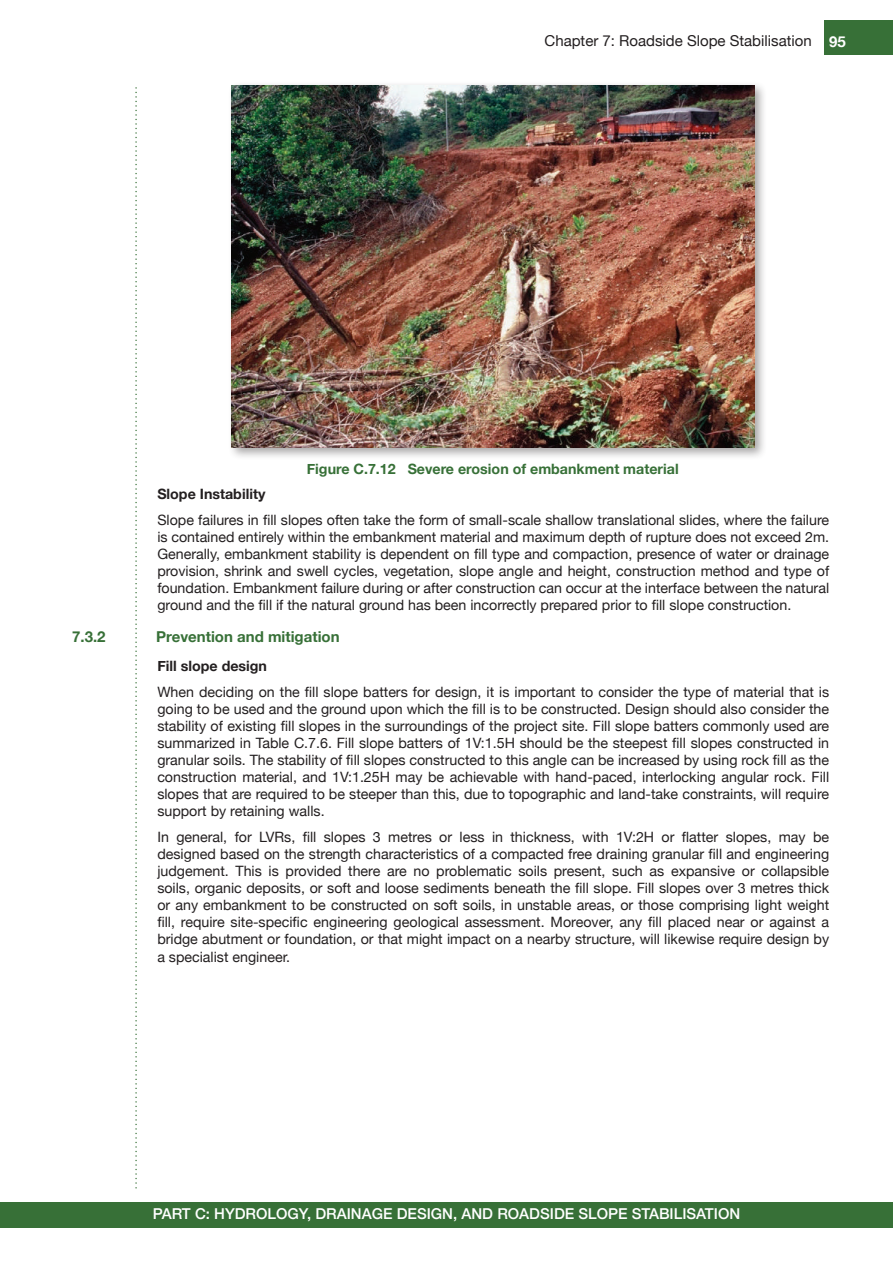
<style>
.page{position:relative;width:893px;height:1263px;background:#fff}
.page>*{position:absolute;margin:0;border:0;box-sizing:border-box;transform-origin:0 0}
.t1{font:500 15px "Helvetica Neue";color:#fff}
.t2{font:15px "Helvetica Neue";color:#231f20}
.t3{font:700 15px "Helvetica Neue";color:#377037}
.t4{font:14.25px/17.1px "Helvetica Neue";color:#231f20;text-align:justify}
.t5{font:700 14.25px "Helvetica Neue";color:#377037}
.t6{font:700 14.25px "Helvetica Neue";color:#231f20}
.s1{font-weight:700;color:#fff}
</style>
<div class="page">
<svg style="left:135px;top:88px;width:2px;height:1101px"></svg>
<div style="left:824px;top:21px;width:69px;height:34px;background:#377037"></div>
<div style="left:228px;top:81px;width:540px;height:380px;background:#231f20;opacity:.4"></div>
<img style="left:232px;top:85px;width:523px;height:363px">
<div style="left:0;top:1202px;width:893px;height:25px;background:#377037"></div>
<p class="t2" style="left:544px;top:32px;width:303px">Chapter 7: Roadside Slope Stabilisation <span class="s1">95</span></p>
<p class="t5" style="left:307px;top:460px;width:373px">Figure C.7.12 Severe erosion of embankment material</p>
<p class="t6" style="left:157px;top:485px;width:110px">Slope Instability</p>
<p class="t4" style="left:157px;top:511px;width:673px">Slope failures in fill slopes often take the form of small-scale shallow translational slides, where the failure is contained entirely within the embankment material and maximum depth of rupture does not exceed 2m.<br>Generally, embankment stability is dependent on fill type and compaction, presence of water or drainage provision, shrink and swell cycles, vegetation, slope angle and height, construction method and type of foundation. Embankment failure during or after construction can occur at the interface between the natural ground and the fill if the natural ground has been incorrectly prepared prior to fill slope construction.</p>
<p class="t3" style="left:72px;top:628px;width:35px">7.3.2</p>
<p class="t3" style="left:156px;top:628px;width:185px">Prevention and mitigation</p>
<p class="t6" style="left:157px;top:657px;width:111px">Fill slope design</p>
<p class="t4" style="left:157px;top:683px;width:673px">When deciding on the fill slope batters for design, it is important to consider the type of material that is going to be used and the ground upon which the fill is to be constructed. Design should also consider the stability of existing fill slopes in the surroundings of the project site. Fill slope batters commonly used are summarized in Table C.7.6. Fill slope batters of 1V:1.5H should be the steepest fill slopes constructed in granular soils. The stability of fill slopes constructed to this angle can be increased by using rock fill as the construction material, and 1V:1.25H may be achievable with hand-paced, interlocking angular rock. Fill slopes that are required to be steeper than this, due to topographic and land-take constraints, will require support by retaining walls.</p>
<p class="t4" style="left:157px;top:828px;width:673px">In general, for LVRs, fill slopes 3 metres or less in thickness, with 1V:2H or flatter slopes, may be designed based on the strength characteristics of a compacted free draining granular fill and engineering judgement. This is provided there are no problematic soils present, such as expansive or collapsible soils, organic deposits, or soft and loose sediments beneath the fill slope. Fill slopes over 3 metres thick or any embankment to be constructed on soft soils, in unstable areas, or those comprising light weight fill, require site-specific engineering geological assessment. Moreover, any fill placed near or against a bridge abutment or foundation, or that might impact on a nearby structure, will likewise require design by a specialist engineer.</p>
<p class="t1" style="left:153px;top:1204px;width:589px">PART C: HYDROLOGY, DRAINAGE DESIGN, AND ROADSIDE SLOPE STABILISATION</p>
</div>
